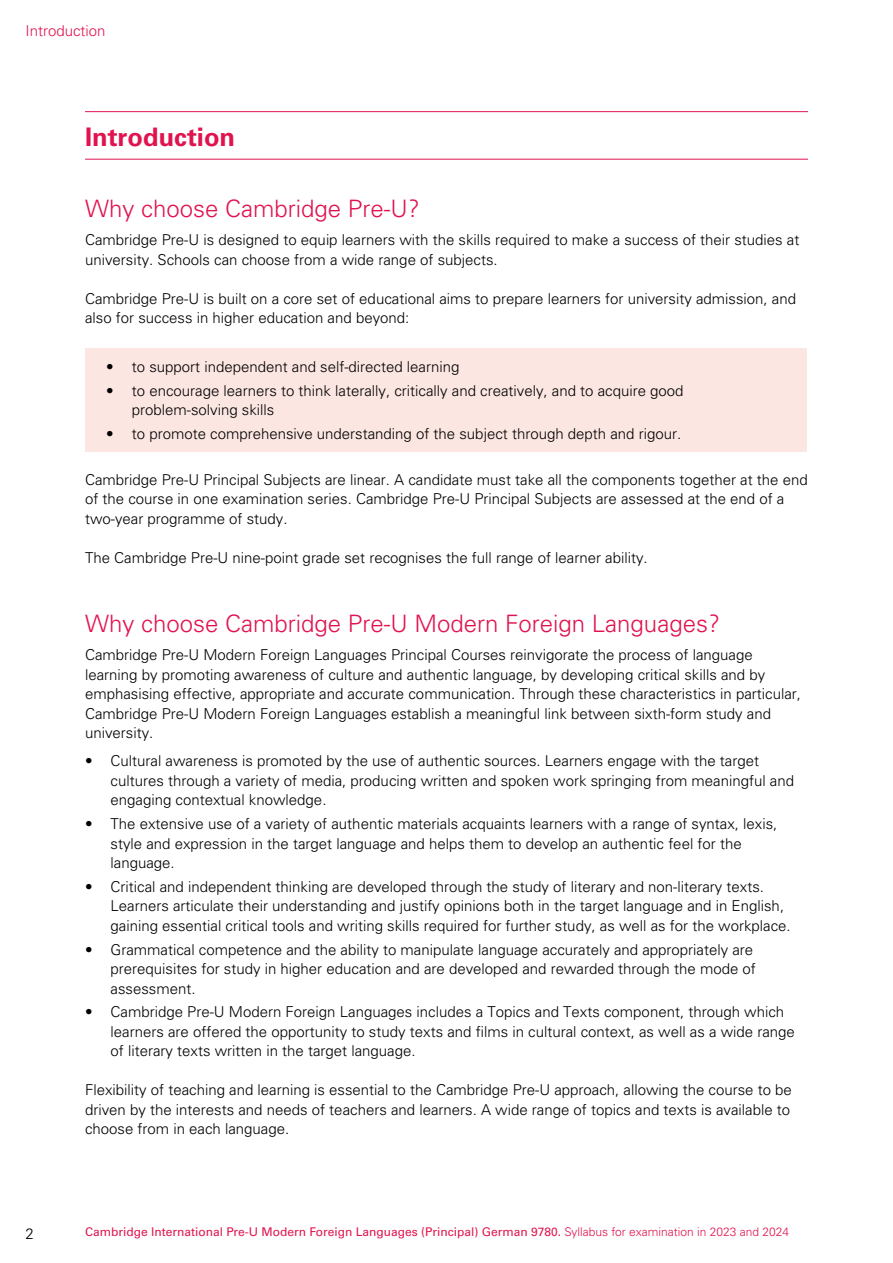
<style>
.page{position:relative;width:893px;height:1263px;background:#fff}
.page>*{position:absolute;margin:0;border:0;box-sizing:border-box;transform-origin:0 0}
.t1{font:700 25.5px "Univers LT Std";color:#e1134f}
.t2{font:300 24px "Univers LT Std";color:#e1134f}
.t3{font:300 15px/19.5px "Univers LT Std";color:#000}
.t4{font:300 15px "Univers LT Std";color:#e1134f}
.t5{font:12px "Univers LT Std";color:#e1134f}
.s1{font-weight:300}
</style>
<div class="page">
<hr style="left:85px;top:111px;width:723px;height:1px;background:#e1134f">
<hr style="left:85px;top:159px;width:723px;height:1px;background:#e1134f">
<div style="left:85px;top:349px;width:721px;height:103px;background:#fbe6e2"></div>
<p class="t4" style="left:26px;top:22px;width:82px">Introduction</p>
<h1 class="t1" style="left:85px;top:122px;width:152px">Introduction</h1>
<h2 class="t2" style="left:85px;top:194px;width:336px">Why choose Cambridge Pre-U?</h2>
<p class="t3" style="left:85px;top:230px;width:716px">Cambridge Pre-U is designed to equip learners with the skills required to make a success of their studies at university. Schools can choose from a wide range of subjects.</p>
<p class="t3" style="left:85px;top:288px;width:713px">Cambridge Pre-U is built on a core set of educational aims to prepare learners for university admission, and also for success in higher education and beyond:</p>
<p class="t3" style="left:106px;top:357px;width:355px">• to support independent and self-directed learning</p>
<p class="t3" style="left:132px;top:381px;width:553px;text-indent:-26px">• to encourage learners to think laterally, critically and creatively, and to acquire good problem-solving skills</p>
<p class="t3" style="left:106px;top:424px;width:576px">• to promote comprehensive understanding of the subject through depth and rigour.</p>
<p class="t3" style="left:85px;top:470px;width:724px">Cambridge Pre-U Principal Subjects are linear. A candidate must take all the components together at the end of the course in one examination series. Cambridge Pre-U Principal Subjects are assessed at the end of a two-year programme of study.</p>
<p class="t3" style="left:85px;top:548px;width:564px">The Cambridge Pre-U nine-point grade set recognises the full range of learner ability.</p>
<h2 class="t2" style="left:85px;top:609px;width:636px">Why choose Cambridge Pre-U Modern Foreign Languages?</h2>
<p class="t3" style="left:85px;top:645px;width:717px">Cambridge Pre-U Modern Foreign Languages Principal Courses reinvigorate the process of language learning by promoting awareness of culture and authentic language, by developing critical skills and by emphasising effective, appropriate and accurate communication. Through these characteristics in particular, Cambridge Pre-U Modern Foreign Languages establish a meaningful link between sixth-form study and university.</p>
<p class="t3" style="left:111px;top:751px;width:685px;text-indent:-26px">• Cultural awareness is promoted by the use of authentic sources. Learners engage with the target cultures through a variety of media, producing written and spoken work springing from meaningful and engaging contextual knowledge.</p>
<p class="t3" style="left:111px;top:814px;width:668px;text-indent:-26px">• The extensive use of a variety of authentic materials acquaints learners with a range of syntax, lexis, style and expression in the target language and helps them to develop an authentic feel for the language.</p>
<p class="t3" style="left:111px;top:877px;width:682px;text-indent:-26px">• Critical and independent thinking are developed through the study of literary and non-literary texts.<br>Learners articulate their understanding and justify opinions both in the target language and in English, gaining essential critical tools and writing skills required for further study, as well as for the workplace.</p>
<p class="t3" style="left:111px;top:939px;width:647px;text-indent:-26px">• Grammatical competence and the ability to manipulate language accurately and appropriately are prerequisites for study in higher education and are developed and rewarded through the mode of assessment.</p>
<p class="t3" style="left:111px;top:1002px;width:686px;text-indent:-26px">• Cambridge Pre-U Modern Foreign Languages includes a Topics and Texts component, through which learners are offered the opportunity to study texts and films in cultural context, as well as a wide range of literary texts written in the target language.</p>
<p class="t3" style="left:85px;top:1080px;width:708px;text-align:justify">Flexibility of teaching and learning is essential to the Cambridge Pre-U approach, allowing the course to be driven by the interests and needs of teachers and learners. A wide range of topics and texts is available to choose from in each language.</p>
<p class="t3" style="left:26px;top:1223px;width:10px">2</p>
<p class="t5" style="left:85px;top:1225px;width:706px">Cambridge International Pre-U Modern Foreign Languages (Principal) German 9780. <span class="s1">Syllabus for examination in 2023 and 2024</span></p>
</div>
